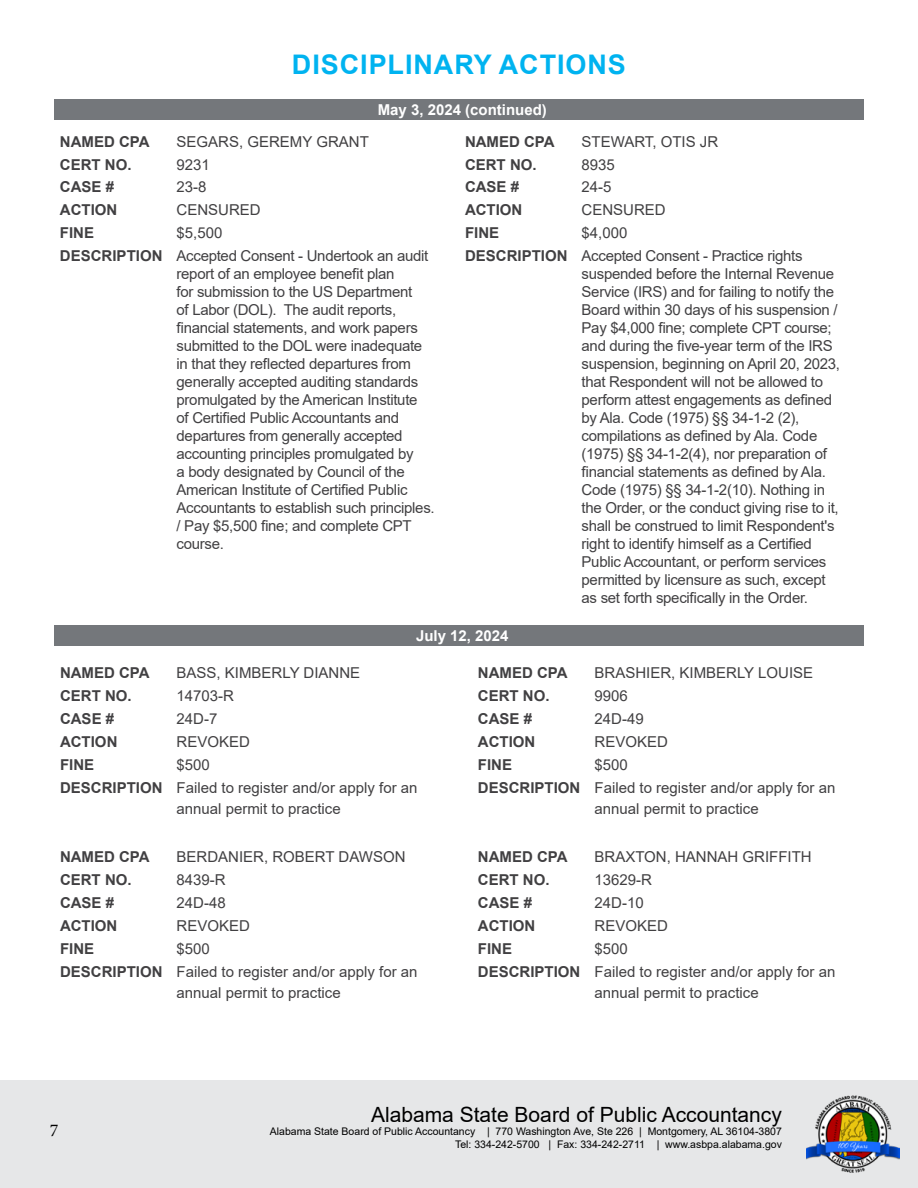
<style>
.page{position:relative;width:918px;height:1188px;background:#fff}
.page>*{position:absolute;margin:0;border:0;box-sizing:border-box;transform-origin:0 0}
.t1{font:700 27px "Arial";letter-spacing:.035em;color:#00b3f0}
.t2{font:21px "Arial";color:#000}
.t3{font:18px "Minion Pro";color:#000}
.t4{font:15px/18px "Arial";letter-spacing:-.02em;color:#414042}
.t5{font:15px/23px "Arial";color:#414042}
.t6{font:700 15px "Arial";color:#414042}
.t7{font:700 15px "Arial";color:#fff}
.t8{font:10.5px/12.6px "Arial";color:#000;text-align:right}
.s1{font-weight:700}
</style>
<div class="page">
<div style="left:54px;top:99px;width:810px;height:21px;background:#74777b"></div>
<div style="left:54px;top:625px;width:810px;height:21px;background:#74777b"></div>
<div style="left:0;top:1080px;width:918px;height:108px;background:#e6e7e8"></div>
<img style="left:806px;top:1095px;width:93px;height:78px">
<h1 class="t1" style="left:292px;top:45px;width:336px">DISCIPLINARY ACTIONS</h1>
<p class="t7" style="left:378px;top:99px;width:171px">May 3, 2024 (continued)</p>
<p class="t6" style="left:465px;top:131px;width:91px">NAMED CPA</p>
<p class="t5" style="left:582px;top:130px;width:138px">STEWART, OTIS JR</p>
<p class="t6" style="left:465px;top:154px;width:73px">CERT NO.</p>
<p class="t4" style="left:582px;top:155px;width:35px">8935</p>
<p class="t6" style="left:465px;top:177px;width:56px">CASE #</p>
<p class="t4" style="left:582px;top:178px;width:32px">24-5</p>
<p class="t6" style="left:465px;top:200px;width:59px">ACTION</p>
<p class="t5" style="left:582px;top:199px;width:86px">CENSURED</p>
<p class="t6" style="left:465px;top:222px;width:36px">FINE</p>
<p class="t6" style="left:60px;top:131px;width:91px">NAMED CPA</p>
<p class="t5" style="left:177px;top:130px;width:194px">SEGARS, GEREMY GRANT</p>
<p class="t6" style="left:60px;top:154px;width:73px">CERT NO.</p>
<p class="t4" style="left:177px;top:155px;width:35px">9231</p>
<p class="t6" style="left:60px;top:177px;width:56px">CASE #</p>
<p class="t4" style="left:177px;top:178px;width:32px">23-8</p>
<p class="t6" style="left:60px;top:200px;width:59px">ACTION</p>
<p class="t5" style="left:177px;top:199px;width:86px">CENSURED</p>
<p class="t6" style="left:60px;top:222px;width:36px">FINE</p>
<p class="t4" style="left:60px;top:221px;width:370px;line-height:23px;text-indent:117px">$5,500<br><span class="s1">DESCRIPTION</span> Accepted Consent - Undertook an audit</p>
<p class="t4" style="left:177px;top:265px;width:260px">report of an employee benefit plan<br>for submission to the US Department<br>of Labor (DOL). The audit reports, financial statements, and work papers submitted to the DOL were inadequate in that they reflected departures from generally accepted auditing standards promulgated by the American Institute<br>of Certified Public Accountants and departures from generally accepted accounting principles promulgated by<br>a body designated by Council of the American Institute of Certified Public Accountants to establish such principles. / Pay $5,500 fine; and complete CPT course.</p>
<p class="t4" style="left:465px;top:221px;width:339px;line-height:23px;text-indent:117px">$4,000<br><span class="s1">DESCRIPTION</span> Accepted Consent - Practice rights</p>
<p class="t4" style="left:582px;top:265px;width:260px">suspended before the Internal Revenue Service (IRS) and for failing to notify the Board within 30 days of his suspension / Pay $4,000 fine; complete CPT course; and during the five-year term of the IRS suspension, beginning on April 20, 2023, that Respondent will not be allowed to perform attest engagements as defined by Ala. Code (1975) §§ 34-1-2 (2), compilations as defined by Ala. Code (1975) §§ 34-1-2(4), nor preparation of financial statements as defined by Ala.<br>Code (1975) §§ 34-1-2(10). Nothing in the Order, or the conduct giving rise to it, shall be construed to limit Respondent's right to identify himself as a Certified Public Accountant, or perform services permitted by licensure as such, except as set forth specifically in the Order.</p>
<p class="t7" style="left:416px;top:625px;width:94px">July 12, 2024</p>
<p class="t6" style="left:60px;top:663px;width:91px">NAMED CPA</p>
<p class="t5" style="left:177px;top:662px;width:185px">BASS, KIMBERLY DIANNE</p>
<p class="t6" style="left:60px;top:686px;width:73px">CERT NO.</p>
<p class="t4" style="left:177px;top:687px;width:59px">14703-R</p>
<p class="t6" style="left:60px;top:708px;width:56px">CASE #</p>
<p class="t4" style="left:177px;top:710px;width:42px">24D-7</p>
<p class="t6" style="left:60px;top:731px;width:59px">ACTION</p>
<p class="t5" style="left:177px;top:730px;width:75px">REVOKED</p>
<p class="t6" style="left:60px;top:754px;width:36px">FINE</p>
<p class="t5" style="left:60px;top:753px;width:359px;text-indent:117px">$500<br><span class="s1">DESCRIPTION</span> Failed to register and/or apply for an</p>
<p class="t5" style="left:177px;top:797px;width:166px">annual permit to practice</p>
<p class="t6" style="left:60px;top:846px;width:91px">NAMED CPA</p>
<p class="t5" style="left:177px;top:845px;width:230px">BERDANIER, ROBERT DAWSON</p>
<p class="t6" style="left:60px;top:869px;width:73px">CERT NO.</p>
<p class="t4" style="left:177px;top:870px;width:51px">8439-R</p>
<p class="t6" style="left:60px;top:892px;width:56px">CASE #</p>
<p class="t4" style="left:177px;top:893px;width:51px">24D-48</p>
<p class="t6" style="left:60px;top:915px;width:59px">ACTION</p>
<p class="t5" style="left:177px;top:914px;width:75px">REVOKED</p>
<p class="t6" style="left:60px;top:938px;width:36px">FINE</p>
<p class="t5" style="left:60px;top:937px;width:359px;text-indent:117px">$500<br><span class="s1">DESCRIPTION</span> Failed to register and/or apply for an</p>
<p class="t5" style="left:177px;top:981px;width:166px">annual permit to practice</p>
<p class="t6" style="left:478px;top:663px;width:91px">NAMED CPA</p>
<p class="t5" style="left:595px;top:662px;width:220px">BRASHIER, KIMBERLY LOUISE</p>
<p class="t6" style="left:478px;top:685px;width:73px">CERT NO.</p>
<p class="t4" style="left:595px;top:687px;width:35px">9906</p>
<p class="t6" style="left:478px;top:708px;width:56px">CASE #</p>
<p class="t4" style="left:595px;top:710px;width:51px">24D-49</p>
<p class="t6" style="left:478px;top:731px;width:59px">ACTION</p>
<p class="t5" style="left:595px;top:730px;width:75px">REVOKED</p>
<p class="t6" style="left:478px;top:754px;width:36px">FINE</p>
<p class="t5" style="left:478px;top:753px;width:359px;text-indent:117px">$500<br><span class="s1">DESCRIPTION</span> Failed to register and/or apply for an</p>
<p class="t5" style="left:595px;top:797px;width:166px">annual permit to practice</p>
<p class="t6" style="left:478px;top:846px;width:91px">NAMED CPA</p>
<p class="t5" style="left:595px;top:845px;width:219px">BRAXTON, HANNAH GRIFFITH</p>
<p class="t6" style="left:478px;top:869px;width:73px">CERT NO.</p>
<p class="t4" style="left:595px;top:870px;width:59px">13629-R</p>
<p class="t6" style="left:478px;top:892px;width:56px">CASE #</p>
<p class="t4" style="left:595px;top:893px;width:51px">24D-10</p>
<p class="t6" style="left:478px;top:915px;width:59px">ACTION</p>
<p class="t5" style="left:595px;top:914px;width:75px">REVOKED</p>
<p class="t6" style="left:478px;top:938px;width:36px">FINE</p>
<p class="t5" style="left:478px;top:937px;width:359px;text-indent:117px">$500<br><span class="s1">DESCRIPTION</span> Failed to register and/or apply for an</p>
<p class="t5" style="left:595px;top:981px;width:166px">annual permit to practice</p>
<p class="t3" style="left:50px;top:1118px;width:10px">7</p>
<h2 class="t2" style="left:371px;top:1101px;width:412px">Alabama State Board of Public Accountancy</h2>
<p class="t8" style="left:270px;top:1125px;width:514px">Alabama State Board of Public Accountancy | 770 Washington Ave, Ste 226 | Montgomery, AL 36104-3807<br>Tel: 334-242-5700 | Fax: 334-242-2711 | www.asbpa.alabama.gov</p>
</div>
